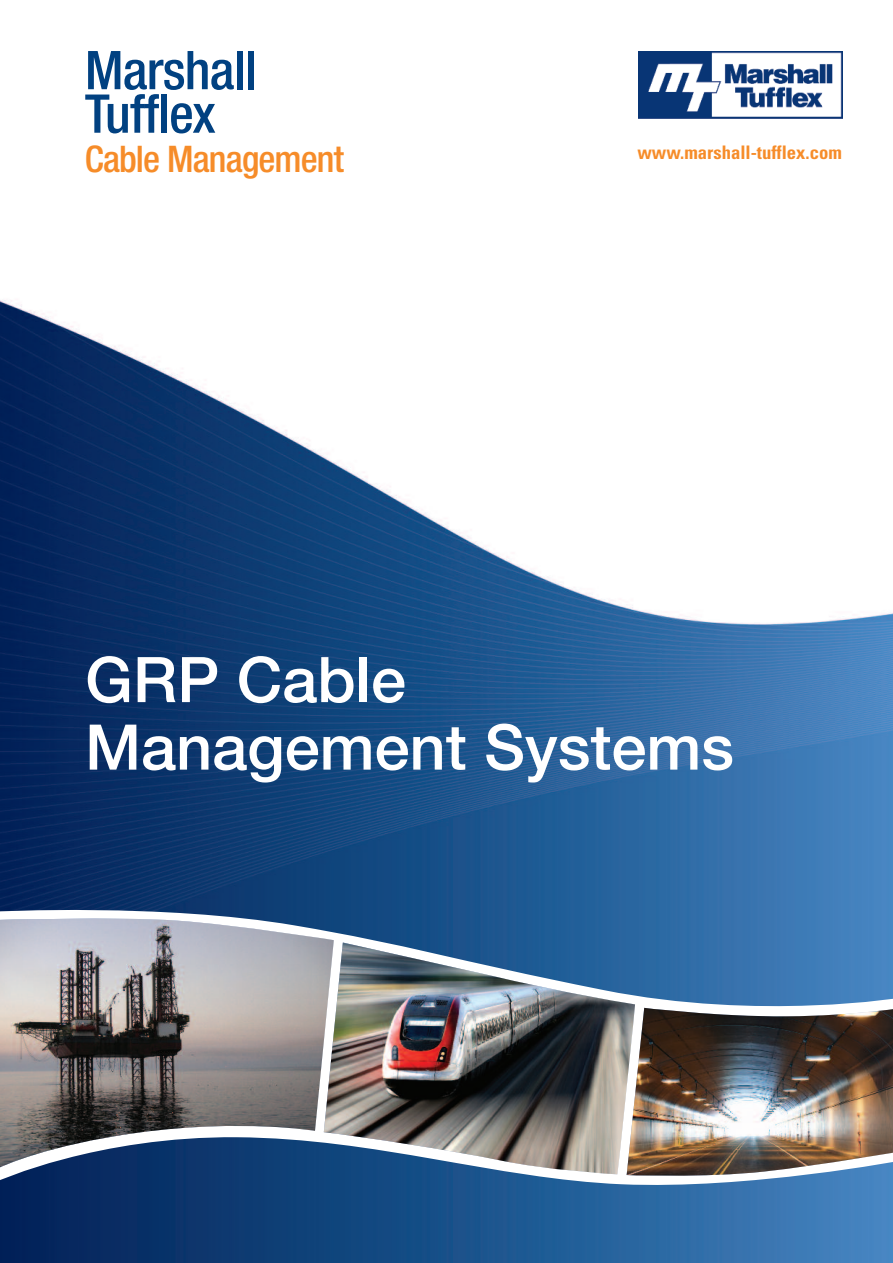
<style>
.page{position:relative;width:893px;height:1263px;background:#fff}
.page>*{position:absolute;margin:0;border:0;box-sizing:border-box;transform-origin:0 0}
.t1{font:500 63px/67.5px "Helvetica Neue";color:#fff}
.t2{font:500 condensed 53.55px/43.5px "Helvetica Neue";letter-spacing:-.015em;color:#014181}
.t3{font:500 condensed 36.75px "Helvetica Neue";letter-spacing:-.025em;color:#f68c29}
.t4{font:700 condensed 18.6px "Univers";color:#f68c29}
</style>
<div class="page">
<img style="left:0;top:300px;width:893px;height:963px">
<svg style="left:0;top:903px;width:893px;height:287px"></svg>
<img style="left:639px;top:51px;width:203px;height:67px">
<img style="left:0;top:918px;width:334px;height:249px">
<img style="left:324px;top:976px;width:311px;height:198px">
<img style="left:627px;top:1007px;width:266px;height:169px">
<p class="t2" style="left:85px;top:53px;width:173px">Marshall<br>Tufflex</p>
<p class="t3" style="left:85px;top:146px;width:260px">Cable Management</p>
<p class="t4" style="left:637px;top:145px;width:206px">www.marshall-tufflex.com</p>
<p class="t1" style="left:85px;top:645px;width:650px">GRP Cable<br>Management Systems</p>
</div>
